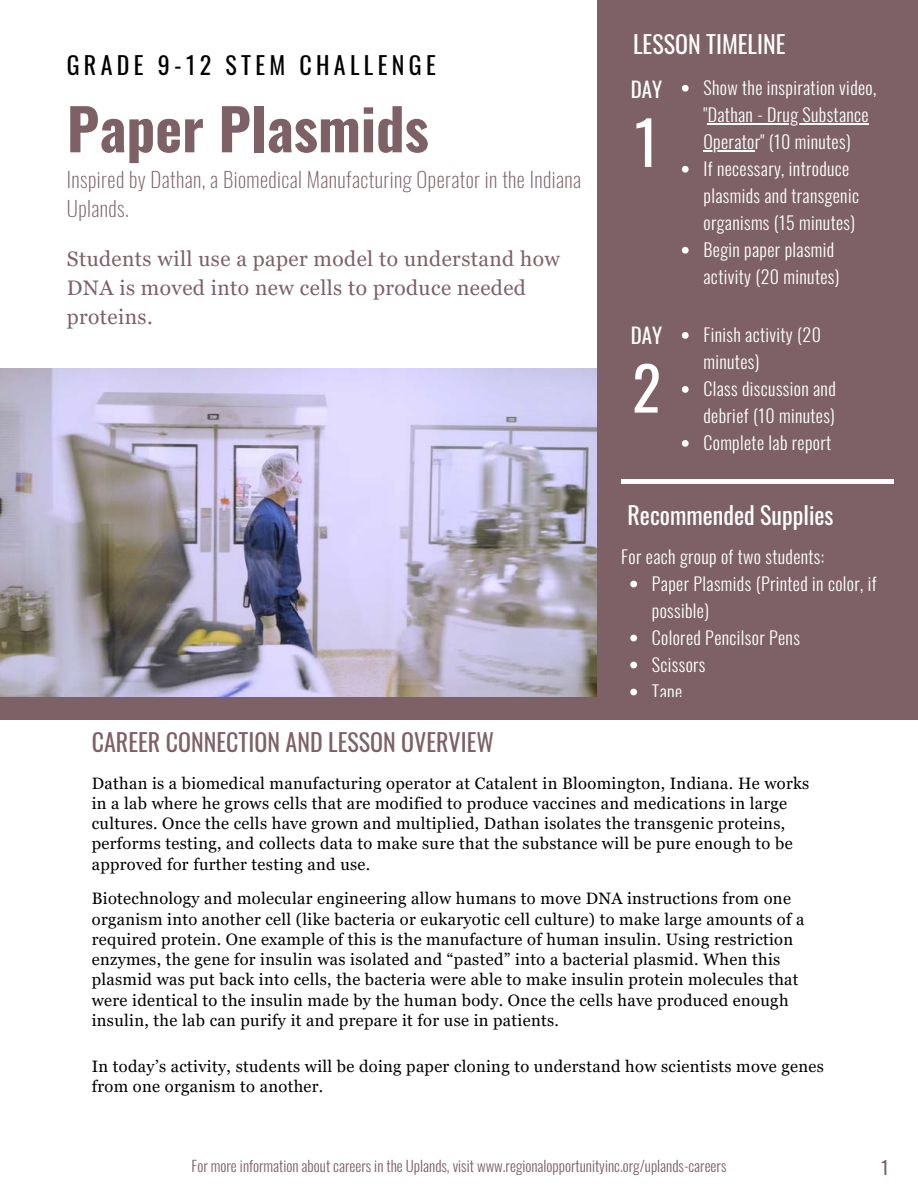
<style>
.page{position:relative;width:918px;height:1188px;background:#fff}
.page>*{position:absolute;margin:0;border:0;box-sizing:border-box;transform-origin:0 0}
.t1{font:60px "Oswald";color:#fff}
.t2{font:700 57px "Oswald";color:#7d6167}
.t3{font:24px "Oswald";color:#7d6167}
.t4{font:24px "Oswald";color:#fff}
.t5{font:24px "Oswald";letter-spacing:.18em;color:#000}
.t6{font:21px/29.2px "Georgia Pro";letter-spacing:.02em;color:#7d6167}
.t7{font:200 21px/29.2px "Oswald";letter-spacing:.02em;color:#7d6167}
.t8{font:21px "Oswald";color:#fff}
.t9{font:300 18px/27px "Oswald";letter-spacing:.02em;color:#fff}
.t10{font:18px "Oswald";color:#7d6167}
.t11{font:16.5px/20.2px "Georgia Pro";letter-spacing:.02em;color:#000}
.t12{font:300 15px "Oswald";color:#7d6167}
</style>
<div class="page">
<img style="left:0;top:368px;width:597px;height:329px">
<div style="left:597px;top:0;width:321px;height:708px;background:#7d6167"></div>
<hr style="left:621px;top:480px;width:273px;height:4px;background:#fff">
<svg style="left:682px;top:85px;width:7px;height:7px"></svg>
<hr style="left:708px;top:123px;width:161px;height:1px;background:#fff">
<hr style="left:703px;top:150px;width:52px;height:1px;background:#fff">
<svg style="left:682px;top:166px;width:7px;height:7px"></svg>
<svg style="left:682px;top:247px;width:7px;height:7px"></svg>
<svg style="left:682px;top:332px;width:7px;height:7px"></svg>
<svg style="left:682px;top:386px;width:7px;height:7px"></svg>
<svg style="left:682px;top:440px;width:7px;height:7px"></svg>
<svg style="left:630px;top:581px;width:7px;height:6px"></svg>
<svg style="left:630px;top:635px;width:7px;height:6px"></svg>
<svg style="left:630px;top:662px;width:7px;height:6px"></svg>
<svg style="left:630px;top:689px;width:7px;height:6px"></svg>
<div style="left:0;top:697px;width:918px;height:23px;background:#7d6167"></div>
<p class="t5" style="left:67px;top:44px;width:370px">GRADE 9-12 STEM CHALLENGE</p>
<p class="t2" style="left:67px;top:99px;width:363px">Paper Plasmids</p>
<p class="t7" style="left:67px;top:162px;width:516px">Inspired by Dathan, a Biomedical Manufacturing Operator in the Indiana<br>Uplands.</p>
<p class="t6" style="left:67px;top:244px;width:495px">Students will use a paper model to understand how<br>DNA is moved into new cells to produce needed proteins.</p>
<p class="t3" style="left:92px;top:721px;width:404px">CAREER CONNECTION AND LESSON OVERVIEW</p>
<p class="t4" style="left:633px;top:23px;width:154px">LESSON TIMELINE</p>
<p class="t9" style="left:703px;top:72px;width:174px">Show the inspiration video, "Dathan - Drug Substance<br>Operator" (10 minutes)</p>
<p class="t9" style="left:703px;top:153px;width:157px">If necessary, introduce plasmids and transgenic organisms (15 minutes)</p>
<p class="t9" style="left:703px;top:234px;width:137px">Begin paper plasmid activity (20 minutes)</p>
<p class="t8" style="left:631px;top:71px;width:33px">DAY</p>
<p class="t1" style="left:635px;top:89px;width:25px">1</p>
<p class="t8" style="left:631px;top:317px;width:33px">DAY</p>
<p class="t1" style="left:632px;top:335px;width:30px">2</p>
<p class="t9" style="left:703px;top:319px;width:119px">Finish activity (20 minutes)</p>
<p class="t9" style="left:703px;top:373px;width:134px">Class discussion and debrief (10 minutes)</p>
<p class="t9" style="left:703px;top:427px;width:129px">Complete lab report</p>
<p class="t4" style="left:628px;top:494px;width:208px">Recommended Supplies</p>
<p class="t9" style="left:621px;top:541px;width:205px">For each group of two students:</p>
<p class="t9" style="left:652px;top:568px;width:226px">Paper Plasmids (Printed in color, if possible)</p>
<p class="t9" style="left:652px;top:622px;width:150px">Colored Pencilsor Pens</p>
<p class="t9" style="left:652px;top:649px;width:55px">Scissors</p>
<p class="t9" style="left:652px;top:676px;width:32px">Tape</p>
<p class="t11" style="left:92px;top:773px;width:719px">Dathan is a biomedical manufacturing operator at Catalent in Bloomington, Indiana. He works in a lab where he grows cells that are modified to produce vaccines and medications in large cultures. Once the cells have grown and multiplied, Dathan isolates the transgenic proteins, performs testing, and collects data to make sure that the substance will be pure enough to be approved for further testing and use.</p>
<p class="t11" style="left:92px;top:889px;width:714px">Biotechnology and molecular engineering allow humans to move DNA instructions from one organism into another cell (like bacteria or eukaryotic cell culture) to make large amounts of a required protein. One example of this is the manufacture of human insulin. Using restriction enzymes, the gene for insulin was isolated and “pasted” into a bacterial plasmid. When this plasmid was put back into cells, the bacteria were able to make insulin protein molecules that were identical to the insulin made by the human body. Once the cells have produced enough insulin, the lab can purify it and prepare it for use in patients.</p>
<p class="t11" style="left:92px;top:1056px;width:734px">In today’s activity, students will be doing paper cloning to understand how scientists move genes from one organism to another.</p>
<p class="t12" style="left:192px;top:1152px;width:536px">For more information about careers in the Uplands, visit www.regionalopportunityinc.org/uplands-careers</p>
<p class="t10" style="left:882px;top:1151px;width:9px">1</p>
</div>
